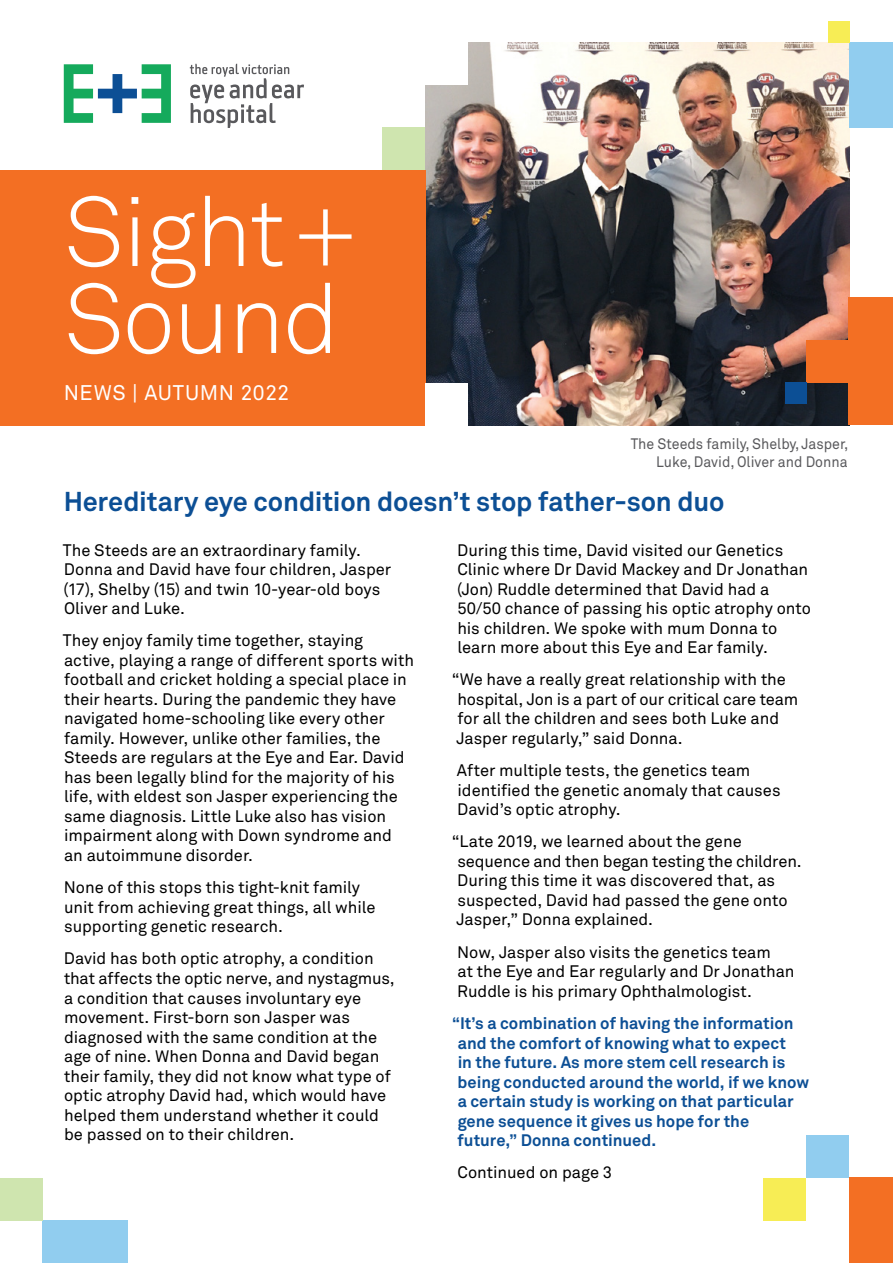
<style>
.page{position:relative;width:893px;height:1263px;background:#fff}
.page>*{position:absolute;margin:0;border:0;box-sizing:border-box;transform-origin:0 0}
.t1{font:300 97.2px/87px "Akkurat";letter-spacing:-.02em;color:#fff}
.A_Heading_16_18{font:700 27px "Akkurat";letter-spacing:-.005em;color:#0c4f95}
.t2{font:21px "Akkurat";letter-spacing:.025em;color:#fff}
.Body_10_5_12_5{font:16.5px/19.5px "Akkurat";letter-spacing:-.005em;color:#000}
.Subheading_10_5_12_5{font:700 16.5px/19.5px "Akkurat";color:#0c4f95}
.t3{font:15px/18px "Akkurat";color:#59595c;text-align:right;scale:.94 1}
</style>
<div class="page">
<img style="left:425px;top:43px;width:424px;height:382px">
<div style="left:0;top:170px;width:425px;height:255px;background:#f36f23"></div>
<div style="left:849px;top:43px;width:44px;height:85px;background:#91cdef"></div>
<div style="left:849px;top:1178px;width:44px;height:85px;background:#f36f23"></div>
<div style="left:43px;top:1220px;width:85px;height:43px;background:#91cdef"></div>
<div style="left:0;top:1178px;width:43px;height:42px;background:#cfe5af"></div>
<svg style="left:190px;top:64px;width:114px;height:64px"></svg>
<svg style="left:64px;top:64px;width:107px;height:59px"></svg>
<div style="left:383px;top:128px;width:42px;height:42px;background:#cfe5af"></div>
<div style="left:384px;top:1px;width:84px;height:84px;background:#fff"></div>
<div style="left:763px;top:1178px;width:43px;height:42px;background:#f7ed55"></div>
<div style="left:849px;top:383px;width:44px;height:42px;background:#f36f23"></div>
<div style="left:425px;top:383px;width:43px;height:50px;background:#fff"></div>
<div style="left:849px;top:340px;width:44px;height:43px;background:#f36f23"></div>
<div style="left:849px;top:298px;width:44px;height:42px;background:#f36f23"></div>
<div style="left:806px;top:340px;width:43px;height:43px;background:#f36f23"></div>
<div style="left:806px;top:1135px;width:42px;height:43px;background:#91cdef"></div>
<div style="left:785px;top:383px;width:21px;height:21px;background:#0c4f95"></div>
<div style="left:828px;top:21px;width:22px;height:22px;background:#f7ed55"></div>
<p class="t1" style="left:64px;top:187px;width:296px">Sight +<br>Sound</p>
<p class="t2" style="left:64px;top:379px;width:227px">NEWS | AUTUMN 2022</p>
<p class="t3" style="left:631px;top:435px;width:233px">The Steeds family, Shelby, Jasper,<br>Luke, David, Oliver and Donna</p>
<p class="A_Heading_16_18" style="left:64px;top:484px;width:662px">Hereditary eye condition doesn’t stop father-son duo</p>
<p class="Body_10_5_12_5" style="left:63px;top:540px;width:330px">The Steeds are an extraordinary family.<br>Donna and David have four children, Jasper (17), Shelby (15) and twin 10-year-old boys Oliver and Luke.</p>
<p class="Body_10_5_12_5" style="left:63px;top:631px;width:353px">They enjoy family time together, staying active, playing a range of different sports with football and cricket holding a special place in their hearts. During the pandemic they have navigated home-schooling like every other family. However, unlike other families, the Steeds are regulars at the Eye and Ear. David has been legally blind for the majority of his life, with eldest son Jasper experiencing the same diagnosis. Little Luke also has vision impairment along with Down syndrome and<br>an autoimmune disorder.</p>
<p class="Body_10_5_12_5" style="left:64px;top:877px;width:313px">None of this stops this tight-knit family unit from achieving great things, all while supporting genetic research.</p>
<p class="Body_10_5_12_5" style="left:64px;top:949px;width:332px">David has both optic atrophy, a condition that affects the optic nerve, and nystagmus, a condition that causes involuntary eye movement. First-born son Jasper was diagnosed with the same condition at the age of nine. When Donna and David began their family, they did not know what type of optic atrophy David had, which would have helped them understand whether it could be passed on to their children.</p>
<p class="Body_10_5_12_5" style="left:457px;top:540px;width:356px">During this time, David visited our Genetics Clinic where Dr David Mackey and Dr Jonathan (Jon) Ruddle determined that David had a 50/50 chance of passing his optic atrophy onto his children. We spoke with mum Donna to learn more about this Eye and Ear family.</p>
<p class="Body_10_5_12_5" style="left:452px;top:670px;width:348px">“We have a really great relationship with the hospital, Jon is a part of our critical care team for all the children and sees both Luke and Jasper regularly,” said Donna.</p>
<p class="Body_10_5_12_5" style="left:457px;top:760px;width:325px">After multiple tests, the genetics team identified the genetic anomaly that causes<br>David’s optic atrophy.</p>
<p class="Body_10_5_12_5" style="left:452px;top:832px;width:351px">“Late 2019, we learned about the gene sequence and then began testing the children.<br>During this time it was discovered that, as suspected, David had passed the gene onto Jasper,” Donna explained.</p>
<p class="Body_10_5_12_5" style="left:457px;top:942px;width:339px">Now, Jasper also visits the genetics team<br>at the Eye and Ear regularly and Dr Jonathan<br>Ruddle is his primary Ophthalmologist.</p>
<p class="Subheading_10_5_12_5" style="left:458px;top:1013px;width:353px;text-indent:-5px">“It’s a combination of having the information and the comfort of knowing what to expect<br>in the future. As more stem cell research is being conducted around the world, if we know a certain study is working on that particular gene sequence it gives us hope for the future,” Donna continued.</p>
<p class="Body_10_5_12_5" style="left:457px;top:1162px;width:156px">Continued on page 3</p>
</div>
